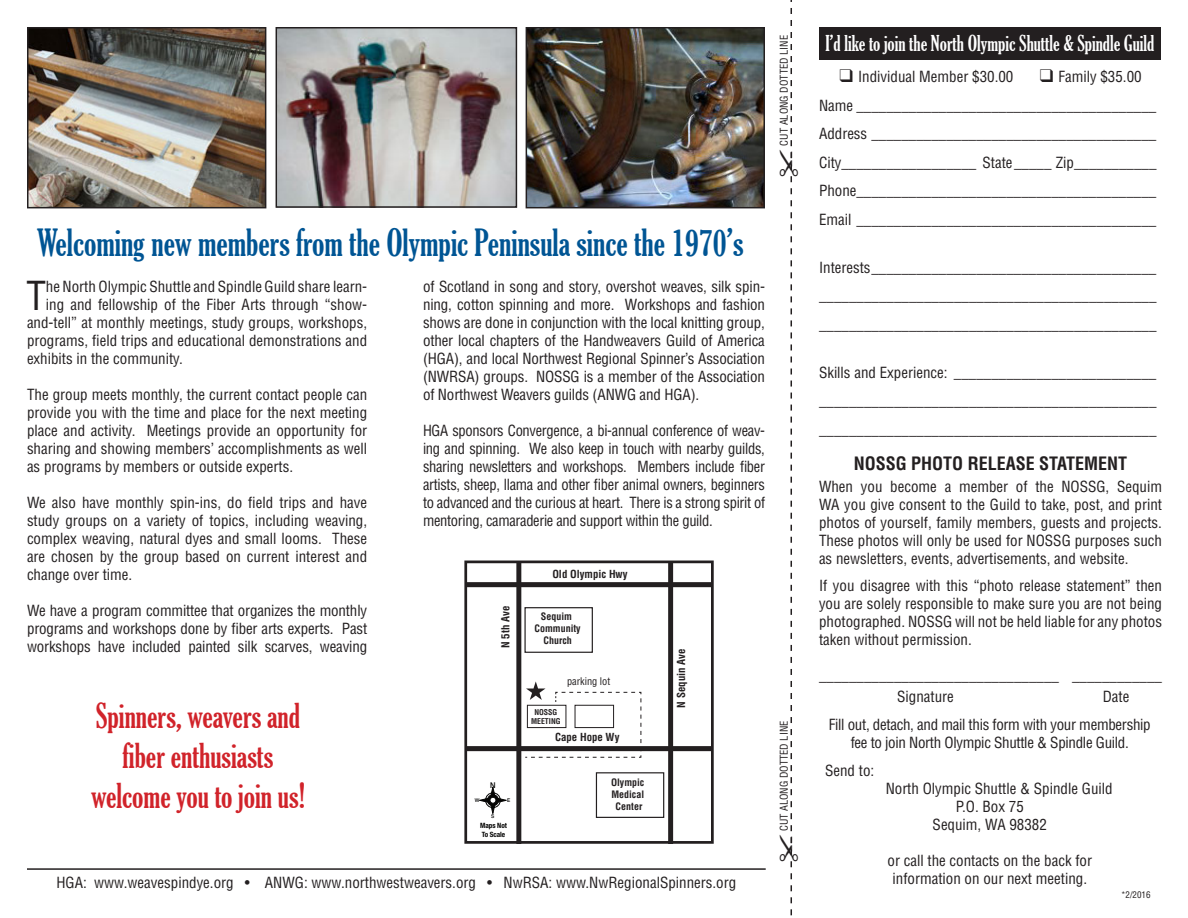
<style>
.page{position:relative;width:1188px;height:918px;background:#fff}
.page>*{position:absolute;margin:0;border:0;box-sizing:border-box;transform-origin:0 0}
.t1{font:condensed 39px "Helvetica";color:#231f20}
.t2{font:extra-condensed 36px "Gloucester";color:#005594}
.t3{font:extra-condensed 33px "Gloucester";color:#d1232a}
.t4{font:31.35px "Monotype Sorts";color:#231f20}
.t5{font:extra-condensed 21px "Gloucester";color:#fff}
.t6{font:700 condensed 18px "Helvetica";color:#231f20}
.t7{font:condensed 15px/18px "Helvetica";color:#231f20;text-align:justify}
.t8{font:condensed 15px/18px "Helvetica";letter-spacing:-.02em;color:#231f20;text-align:center}
.t9{font:700 condensed 10.8px "Helvetica";color:#231f20}
.t10{font:condensed 10.5px "Helvetica";color:#231f20}
.t11{font:condensed 10.35px "Helvetica";color:#231f20}
.t12{font:700 condensed 10.05px/12px "Helvetica";color:#231f20;text-align:center}
.t13{font:condensed 9px "Helvetica";color:#231f20}
.t14{font:500 7.95px "Helvetica Neue";color:#050504;scale:.95 1}
.t15{font:700 condensed 7.8px/9.3px "Helvetica";color:#231f20;text-align:center}
.t16{font:700 condensed 7.35px/8.7px "Helvetica Neue";letter-spacing:-.01em;color:#050504}
.t17{font:500 5.25px "Helvetica Neue";color:#050504;scale:.95 1}
</style>
<div class="page">
<svg style="left:791px;top:0;width:1px;height:916px"></svg>
<div style="left:819px;top:27px;width:342px;height:32px;background:#231f20"></div>
<hr style="left:27px;top:868px;width:739px;height:2px;background:#231f20">
<div style="left:464px;top:561px;width:250px;height:283px;border:3px solid #231f20"></div>
<svg style="left:479px;top:786px;width:28px;height:28px"></svg>
<div style="left:516px;top:562px;width:5px;height:281px;background:#231f20"></div>
<div style="left:668px;top:562px;width:5px;height:281px;background:#231f20"></div>
<div style="left:466px;top:582px;width:246px;height:5px;background:#231f20"></div>
<div style="left:466px;top:746px;width:246px;height:5px;background:#231f20"></div>
<div style="left:524px;top:607px;width:69px;height:46px;background:#fff;border:1px solid #231f20"></div>
<svg style="left:525px;top:681px;width:117px;height:77px"></svg>
<div style="left:596px;top:772px;width:68px;height:46px;background:#fff;border:1px solid #231f20"></div>
<img style="left:30px;top:30px;width:233px;height:175px">
<div style="left:27px;top:27px;width:239px;height:181px;border:2px solid #231f20"></div>
<img style="left:529px;top:30px;width:233px;height:175px">
<div style="left:526px;top:27px;width:239px;height:181px;border:2px solid #231f20"></div>
<img style="left:279px;top:30px;width:235px;height:175px">
<div style="left:276px;top:27px;width:241px;height:181px;border:2px solid #231f20"></div>
<p class="t10" style="left:777px;top:146px;width:112px;rotate:-90deg">CUT ALONG DOTTED LINE</p>
<p class="t4" style="left:774px;top:178px;width:32px;rotate:-90deg">!</p>
<p class="t2" style="left:37px;top:222px;width:708px">Welcoming new members from the Olympic Peninsula since the 1970’s</p>
<p class="t1" style="left:26px;top:272px;width:21px">T</p>
<p class="t7" style="left:46px;top:278px;width:323px">he North Olympic Shuttle and Spindle Guild share learn-</p>
<p class="t7" style="left:46px;top:296px;width:323px">ing and fellowship of the Fiber Arts through “show-</p>
<p class="t7" style="left:27px;top:314px;width:342px">and-tell” at monthly meetings, study groups, workshops,</p>
<p class="t7" style="left:27px;top:332px;width:342px">programs, field trips and educational demonstrations and</p>
<p class="t7" style="left:27px;top:350px;width:157px">exhibits in the community.</p>
<p class="t7" style="left:27px;top:386px;width:342px">The group meets monthly, the current contact people can provide you with the time and place for the next meeting place and activity. Meetings provide an opportunity for sharing and showing members’ accomplishments as well as programs by members or outside experts.</p>
<p class="t7" style="left:27px;top:494px;width:342px">We also have monthly spin-ins, do field trips and have study groups on a variety of topics, including weaving, complex weaving, natural dyes and small looms. These are chosen by the group based on current interest and change over time.</p>
<p class="t7" style="left:27px;top:602px;width:342px">We have a program committee that organizes the monthly programs and workshops done by fiber arts experts. Past workshops have included painted silk scarves, weaving</p>
<p class="t3" style="left:96px;top:697px;width:206px">Spinners, weavers and</p>
<p class="t3" style="left:123px;top:737px;width:152px">fiber enthusiasts</p>
<p class="t3" style="left:91px;top:777px;width:215px">welcome you to join us!</p>
<p class="t7" style="left:423px;top:277px;width:344px">of Scotland in song and story, overshot weaves, silk spin&shy;ning, cotton spinning and more. Workshops and fashion shows are done in conjunction with the local knitting group, other local chapters of the Handweavers Guild of America (HGA), and local Northwest Regional Spinner’s Association (NWRSA) groups. NOSSG is a member of the Association of Northwest Weavers guilds (ANWG and HGA).</p>
<p class="t7" style="left:423px;top:421px;width:344px">HGA sponsors Convergence, a bi-annual conference of weav&shy;ing and spinning. We also keep in touch with nearby guilds, sharing newsletters and workshops. Members include fiber artists, sheep, llama and other fiber animal owners, beginners to advanced and the curious at heart. There is a strong spirit of mentoring, camaraderie and support within the guild.</p>
<p class="t9" style="left:499px;top:648px;width:43px;rotate:-90deg">N 5th Ave</p>
<p class="t14" style="left:490px;top:779px;width:7px">N</p>
<p class="t17" style="left:475px;top:796px;width:6px">W</p>
<p class="t17" style="left:507px;top:796px;width:5px">E</p>
<p class="t17" style="left:491px;top:812px;width:5px">S</p>
<p class="t16" style="left:480px;top:821px;width:28px">Maps Not<br>To Scale</p>
<p class="t9" style="left:552px;top:568px;width:77px">Old Olympic Hwy</p>
<p class="t12" style="left:535px;top:611px;width:48px">Sequim<br>Community<br>Church</p>
<p class="t11" style="left:567px;top:674px;width:45px">parking lot</p>
<p class="t15" style="left:531px;top:707px;width:31px">NOSSG<br>MEETING</p>
<p class="t9" style="left:555px;top:731px;width:66px">Cape Hope Wy</p>
<p class="t12" style="left:611px;top:776px;width:35px">Olympic<br>Medical<br>Center</p>
<p class="t9" style="left:675px;top:708px;width:60px;rotate:-90deg">N Sequin Ave</p>
<p class="t7" style="left:56px;top:873px;width:681px">HGA: www.weavespindye.org • ANWG: www.northwestweavers.org • NwRSA: www.NwRegionalSpinners.org</p>
<p class="t10" style="left:777px;top:831px;width:112px;rotate:-90deg">CUT ALONG DOTTED LINE</p>
<p class="t4" style="left:774px;top:863px;width:32px;rotate:-90deg">!</p>
<p class="t5" style="left:826px;top:31px;width:330px">I’d like to join the North Olympic Shuttle &amp; Spindle Guild</p>
<p class="t7" style="left:839px;top:67px;width:176px">❑ Individual Member $30.00</p>
<p class="t7" style="left:1040px;top:67px;width:103px">❑ Family $35.00</p>
<p class="t7" style="left:819px;top:96px;width:339px">Name ________________________________________</p>
<p class="t7" style="left:819px;top:124px;width:339px">Address ______________________________________</p>
<p class="t7" style="left:819px;top:153px;width:339px">City__________________ State_____ Zip___________</p>
<p class="t7" style="left:819px;top:181px;width:339px">Phone________________________________________</p>
<p class="t7" style="left:819px;top:210px;width:339px">Email ________________________________________</p>
<p class="t7" style="left:819px;top:258px;width:339px">Interests______________________________________</p>
<p class="t7" style="left:819px;top:286px;width:339px">_____________________________________________</p>
<p class="t7" style="left:819px;top:315px;width:339px">_____________________________________________</p>
<p class="t7" style="left:819px;top:363px;width:339px">Skills and Experience: ___________________________</p>
<p class="t7" style="left:819px;top:391px;width:339px">_____________________________________________</p>
<p class="t7" style="left:819px;top:420px;width:339px">_____________________________________________</p>
<p class="t6" style="left:854px;top:452px;width:275px">NOSSG PHOTO RELEASE STATEMENT</p>
<p class="t7" style="left:819px;top:477px;width:345px">When you become a member of the NOSSG, Sequim WA you give consent to the Guild to take, post, and print photos of yourself, family members, guests and projects.<br>These photos will only be used for NOSSG purposes such as newsletters, events, advertisements, and website.</p>
<p class="t7" style="left:819px;top:576px;width:345px">If you disagree with this “photo release statement” then you are solely responsible to make sure you are not being photographed. NOSSG will not be held liable for any photos taken without permission.</p>
<p class="t7" style="left:819px;top:666px;width:345px">________________________________ ____________</p>
<p class="t7" style="left:897px;top:687px;width:58px">Signature</p>
<p class="t7" style="left:1103px;top:687px;width:28px">Date</p>
<p class="t8" style="left:829px;top:715px;width:323px">Fill out, detach, and mail this form with your membership fee to join North Olympic Shuttle &amp; Spindle Guild.</p>
<p class="t7" style="left:825px;top:761px;width:51px">Send to:</p>
<p class="t7" style="left:886px;top:779px;width:229px">North Olympic Shuttle &amp; Spindle Guild</p>
<p class="t7" style="left:956px;top:797px;width:70px">P.O. Box 75</p>
<p class="t7" style="left:933px;top:815px;width:116px">Sequim, WA 98382</p>
<p class="t7" style="left:888px;top:851px;width:206px">or call the contacts on the back for</p>
<p class="t7" style="left:893px;top:869px;width:196px">information on our next meeting.</p>
<p class="t13" style="left:1121px;top:889px;width:31px">*2/2016</p>
</div>
